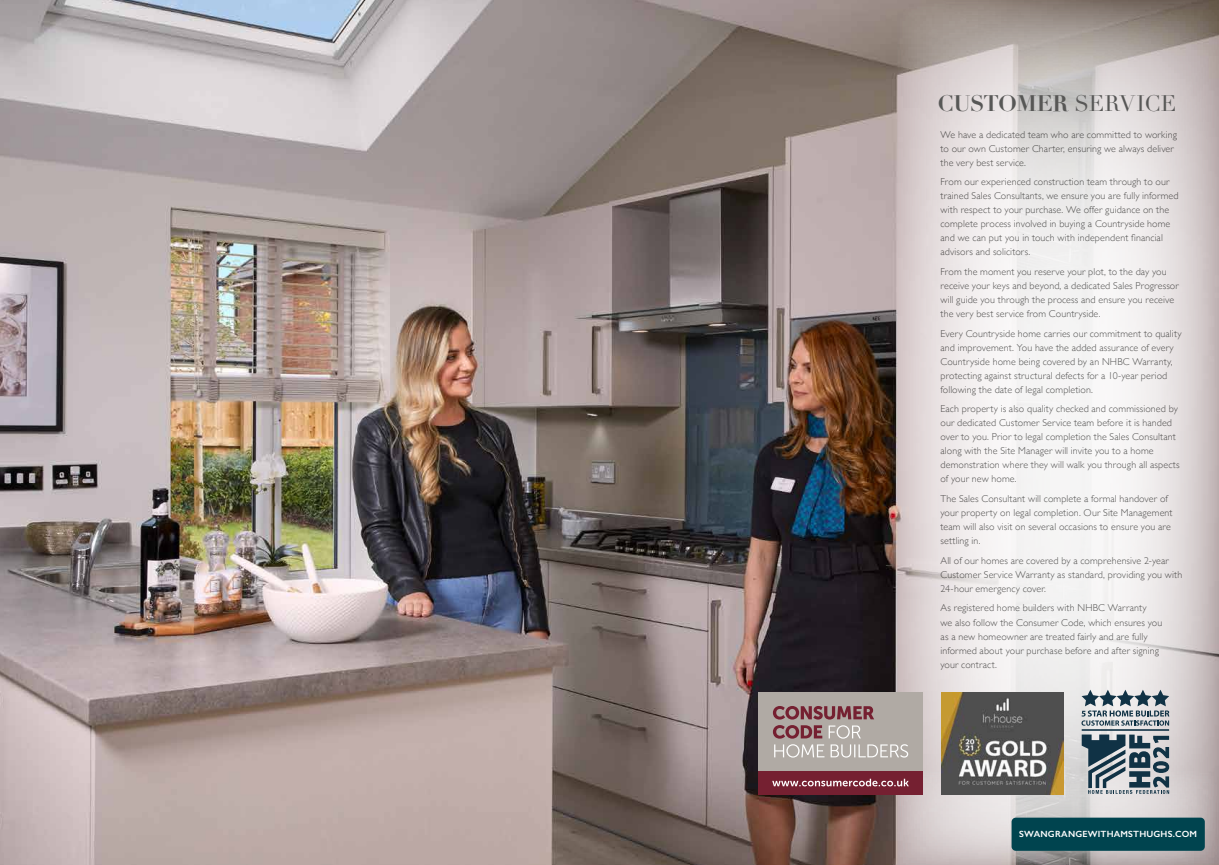
<style>
.page{position:relative;width:1219px;height:865px;background:#fff}
.page>*{position:absolute;margin:0;border:0;box-sizing:border-box;transform-origin:0 0}
.t1{font:700 22px "Didot";letter-spacing:-.02em;color:#575756}
.t2{font:300 10px/14px "Gill Sans";letter-spacing:.01em;color:#575756}
.t3{font:600 9px "Gill Sans";letter-spacing:.02em;color:#fff}
.s1{font-weight:400}
</style>
<div class="page">
<img style="left:0;top:0;width:896px;height:865px">
<svg style="left:896px;top:0;width:323px;height:769px"></svg>
<svg style="left:896px;top:769px;width:323px;height:96px;background:#cac3c3"></svg>
<hr style="left:1082px;top:729px;width:87px;height:1px;background:#103245">
<svg style="left:1081px;top:689px;width:88px;height:36px;background:#9fa9af"></svg>
<svg style="left:1082px;top:734px;width:87px;height:60px;background:#798892"></svg>
<img style="left:941px;top:692px;width:122px;height:102px">
<div style="left:1011px;top:817px;width:194px;height:33px;background:#00444f;border-radius:4px"></div>
<div style="left:758px;top:771px;width:165px;height:23px;background:#752031"></div>
<svg style="left:772px;top:778px;width:137px;height:8px"></svg>
<div style="left:758px;top:692px;width:165px;height:79px;background:#b0aaa4"></div>
<svg style="left:774px;top:744px;width:134px;height:13px"></svg>
<svg style="left:829px;top:725px;width:32px;height:13px"></svg>
<svg style="left:773px;top:725px;width:49px;height:13px"></svg>
<svg style="left:773px;top:706px;width:101px;height:13px"></svg>
<h1 class="t1" style="left:938px;top:90px;width:240px">CUSTOMER <span class="s1">SERVICE</span></h1>
<p class="t2" style="left:940px;top:127px;width:238px">We have a dedicated team who are committed to working to our own Customer Charter, ensuring we always deliver the very best service.</p>
<p class="t2" style="left:940px;top:174px;width:240px">From our experienced construction team through to our trained Sales Consultants, we ensure you are fully informed with respect to your purchase. We offer guidance on the complete process involved in buying a Countryside home and we can put you in touch with independent financial advisors and solicitors.</p>
<p class="t2" style="left:940px;top:264px;width:240px">From the moment you reserve your plot, to the day you receive your keys and beyond, a dedicated Sales Progressor will guide you through the process and ensure you receive the very best service from Countryside.</p>
<p class="t2" style="left:940px;top:326px;width:243px">Every Countryside home carries our commitment to quality and improvement. You have the added assurance of every Countryside home being covered by an NHBC Warranty, protecting against structural defects for a 10-year period following the date of legal completion.</p>
<p class="t2" style="left:940px;top:401px;width:241px">Each property is also quality checked and commissioned by our dedicated Customer Service team before it is handed over to you. Prior to legal completion the Sales Consultant along with the Site Manager will invite you to a home demonstration where they will walk you through all aspects of your new home.</p>
<p class="t2" style="left:940px;top:491px;width:234px">The Sales Consultant will complete a formal handover of your property on legal completion. Our Site Management team will also visit on several occasions to ensure you are settling in.</p>
<p class="t2" style="left:940px;top:553px;width:243px">All of our homes are covered by a comprehensive 2-year<br>Customer Service Warranty as standard, providing you with<br>24-hour emergency cover.</p>
<p class="t2" style="left:940px;top:600px;width:223px">As registered home builders with NHBC Warranty<br>we also follow the Consumer Code, which ensures you as a new homeowner are treated fairly and are fully informed about your purchase before and after signing your contract.</p>
<p class="t3" style="left:1019px;top:829px;width:179px">SWANGRANGEWITHAMSTHUGHS.COM</p>
</div>
